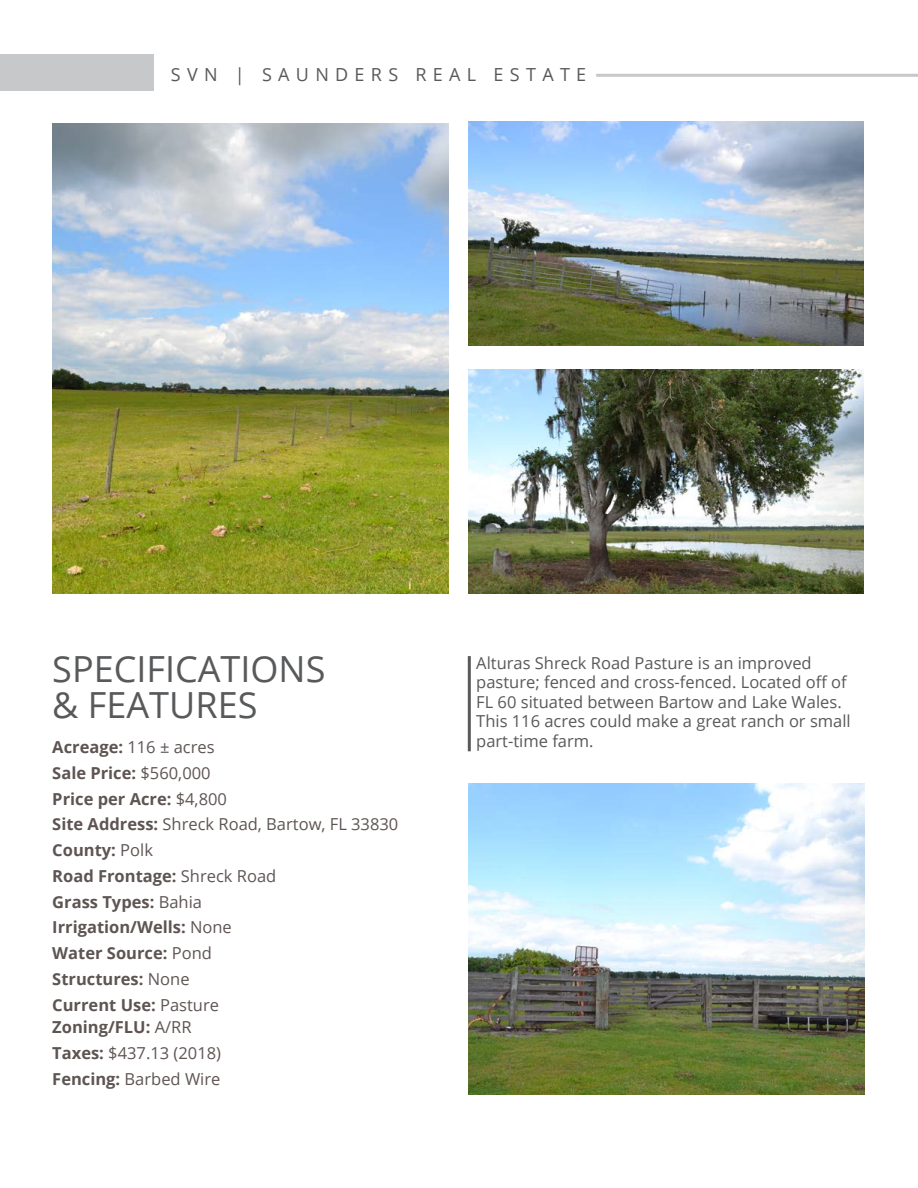
<style>
.page{position:relative;width:918px;height:1188px;background:#fff}
.page>*{position:absolute;margin:0;border:0;box-sizing:border-box;transform-origin:0 0}
.t1{font:36px/36px "Open Sans";color:#58595b}
.t2{font:18px "Open Sans";letter-spacing:.35em;color:#58595b}
.t3{font:700 16.5px/25.8px "Open Sans";color:#5e5553}
.t4{font:16.5px/19.5px "Open Sans";color:#58595b}
.t5{font:16.5px/25.8px "Open Sans";color:#5e5553}
.s1{font-weight:400}
.s2{font-weight:700}
</style>
<div class="page">
<div style="left:0;top:55px;width:154px;height:36px;background:#c7c8ca"></div>
<hr style="left:596px;top:74px;width:322px;height:3px;background:#c7c8ca">
<hr style="left:468px;top:656px;width:3px;height:95px;background:#58595b">
<img style="left:52px;top:123px;width:396px;height:471px">
<img style="left:469px;top:370px;width:395px;height:224px">
<img style="left:469px;top:122px;width:395px;height:224px">
<img style="left:469px;top:783px;width:395px;height:312px">
<p class="t2" style="left:171px;top:62px;width:417px">SVN | SAUNDERS REAL ESTATE</p>
<h1 class="t1" style="left:52px;top:650px;width:275px">SPECIFICATIONS &amp; FEATURES</h1>
<p class="t4" style="left:476px;top:653px;width:376px">Alturas Shreck Road Pasture is an improved pasture; fenced and cross-fenced. Located off of FL 60 situated between Bartow and Lake Wales.<br>This 116 acres could make a great ranch or small part-time farm.</p>
<p class="t3" style="left:52px;top:734px;width:348px">Acreage: <span class="s1">116 ± acres<br></span>Sale Price: <span class="s1">$560,000<br></span>Price per Acre: <span class="s1">$4,800<br></span>Site Address: <span class="s1">Shreck Road, Bartow, FL 33830<br></span>County: <span class="s1">Polk<br></span>Road Frontage: <span class="s1">Shreck Road<br></span>Grass Types: <span class="s1">Bahia<br></span>Irrigation/Wells: <span class="s1">None<br></span>Water Source: <span class="s1">Pond<br></span>Structures: <span class="s1">None<br></span>Current Use: <span class="s1">Pasture</span></p>
<p class="t5" style="left:52px;top:1014px;width:170px"><span class="s2">Zoning/FLU:</span> A/RR<br><span class="s2">Taxes:</span> $437.13 (2018)<br><span class="s2">Fencing:</span> Barbed Wire</p>
</div>
